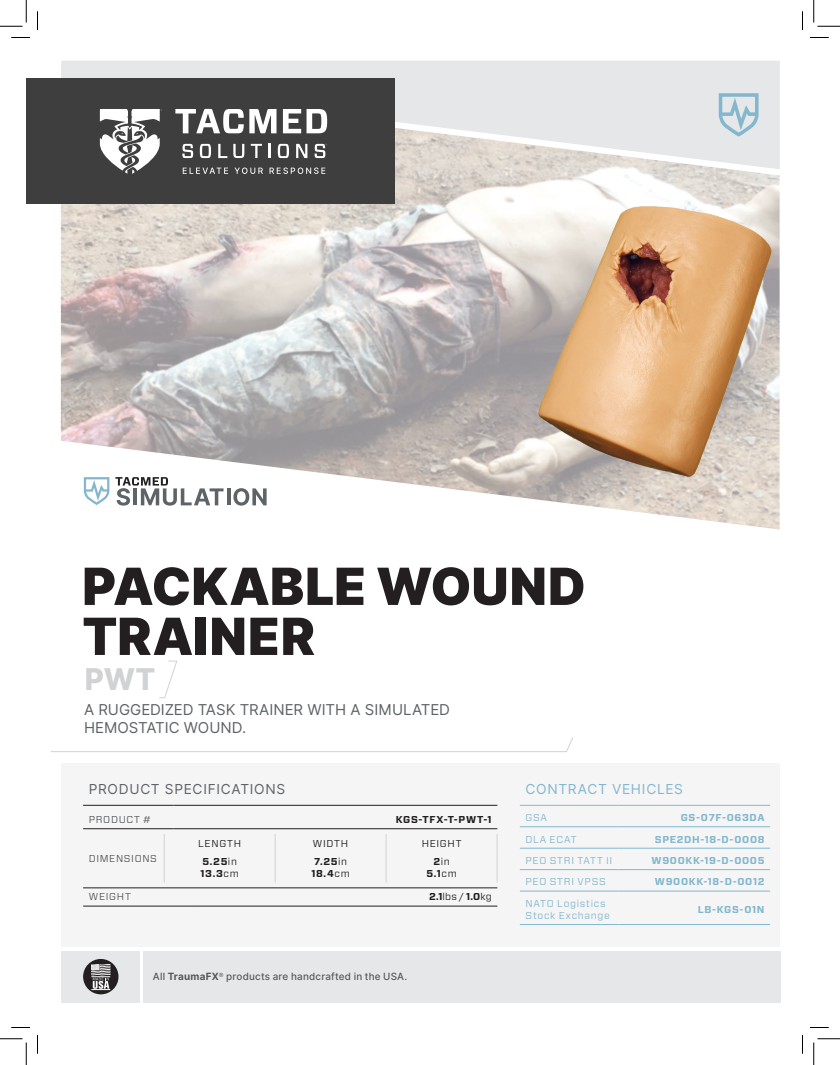
<style>
.page{position:relative;width:840px;height:1065px;background:#fff}
.page>*{position:absolute;margin:0;border:0;box-sizing:border-box;transform-origin:0 0}
.t1{font:900 51.25px/50px "Inter";letter-spacing:.005em;color:#231f20}
.t2{font:800 30px "Inter";color:#d1d2d4}
.t3{font:15px/18px "Inter";letter-spacing:-.005em;color:#5e6367}
.t4{font:13.75px "Inter";letter-spacing:.05em;color:#5e6367}
.t5{font:13.75px "Inter";letter-spacing:.05em;color:#83b7cd}
.t6{font:700 10px "Forza";letter-spacing:.07em;color:#83b7cd}
.t7{font:10px/12px "Forza";letter-spacing:.075em;color:#83b7cd}
.t8{font:700 10px/12px "Forza";letter-spacing:.07em;color:#231f20}
.t9{font:500 10px "Inter";letter-spacing:.02em;color:#57585a}
.t10{font:10px "Forza";letter-spacing:.065em;color:#57585a}
.t11{font:10px "Forza";letter-spacing:.075em;color:#231f20}
.s1{font-weight:400}
.s2{font-weight:700}
</style>
<div class="page">
<img style="left:61px;top:169px;width:719px;height:361px">
<img style="left:539px;top:206px;width:241px;height:271px">
<svg style="left:61px;top:61px;width:719px;height:108px;background:#e6e5e6"></svg>
<div style="left:26px;top:78px;width:369px;height:126px;background:#3e3e3f"></div>
<svg style="left:175px;top:109px;width:102px;height:24px"></svg>
<svg style="left:283px;top:109px;width:18px;height:24px"></svg>
<svg style="left:307px;top:109px;width:20px;height:24px"></svg>
<svg style="left:100px;top:109px;width:62px;height:65px"></svg>
<svg style="left:183px;top:168px;width:45px;height:6px"></svg>
<svg style="left:234px;top:168px;width:29px;height:6px"></svg>
<svg style="left:270px;top:168px;width:55px;height:6px"></svg>
<svg style="left:182px;top:144px;width:11px;height:14px"></svg>
<svg style="left:200px;top:144px;width:11px;height:14px"></svg>
<svg style="left:218px;top:144px;width:9px;height:14px"></svg>
<svg style="left:233px;top:144px;width:11px;height:14px"></svg>
<svg style="left:251px;top:144px;width:11px;height:14px"></svg>
<hr style="left:268px;top:144px;width:3px;height:14px;background:#fff">
<svg style="left:278px;top:144px;width:11px;height:14px"></svg>
<svg style="left:296px;top:144px;width:11px;height:14px"></svg>
<svg style="left:315px;top:144px;width:12px;height:14px"></svg>
<svg style="left:115px;top:477px;width:109px;height:29px"></svg>
<hr style="left:227px;top:488px;width:3px;height:17px;background:#5e6367">
<svg style="left:233px;top:488px;width:34px;height:18px"></svg>
<svg style="left:84px;top:477px;width:25px;height:28px"></svg>
<svg style="left:719px;top:93px;width:40px;height:44px;background:#bed3dd"></svg>
<div style="left:62px;top:763px;width:718px;height:184px;background:#f5f5f6"></div>
<hr style="left:83px;top:805px;width:90px;height:1px;background:#231f20">
<hr style="left:83px;top:828px;width:90px;height:1px;background:#231f20">
<hr style="left:173px;top:805px;width:324px;height:1px;background:#231f20">
<hr style="left:173px;top:828px;width:324px;height:1px;background:#231f20">
<svg style="left:164px;top:834px;width:1px;height:18px"></svg>
<svg style="left:275px;top:834px;width:1px;height:18px"></svg>
<svg style="left:386px;top:834px;width:1px;height:18px"></svg>
<svg style="left:497px;top:834px;width:1px;height:18px"></svg>
<hr style="left:164px;top:852px;width:1px;height:31px;background:#d1d2d4">
<hr style="left:275px;top:852px;width:1px;height:31px;background:#d1d2d4">
<hr style="left:386px;top:852px;width:1px;height:31px;background:#d1d2d4">
<hr style="left:497px;top:852px;width:1px;height:31px;background:#d1d2d4">
<hr style="left:83px;top:888px;width:111px;height:1px;background:#231f20">
<hr style="left:83px;top:906px;width:111px;height:1px;background:#231f20">
<hr style="left:194px;top:888px;width:303px;height:1px;background:#231f20">
<hr style="left:194px;top:906px;width:303px;height:1px;background:#231f20">
<hr style="left:520px;top:805px;width:98px;height:1px;background:#83b7cd">
<hr style="left:618px;top:805px;width:152px;height:1px;background:#83b7cd">
<hr style="left:520px;top:826px;width:98px;height:1px;background:#83b7cd">
<hr style="left:618px;top:826px;width:152px;height:1px;background:#83b7cd">
<hr style="left:520px;top:848px;width:98px;height:1px;background:#83b7cd">
<hr style="left:618px;top:848px;width:152px;height:1px;background:#83b7cd">
<hr style="left:520px;top:869px;width:98px;height:1px;background:#83b7cd">
<hr style="left:618px;top:869px;width:152px;height:1px;background:#83b7cd">
<hr style="left:520px;top:891px;width:98px;height:1px;background:#83b7cd">
<hr style="left:618px;top:891px;width:152px;height:1px;background:#83b7cd">
<hr style="left:520px;top:924px;width:98px;height:1px;background:#83b7cd">
<hr style="left:618px;top:924px;width:152px;height:1px;background:#83b7cd">
<div style="left:143px;top:952px;width:637px;height:51px;background:#e6e7e9"></div>
<div style="left:62px;top:952px;width:78px;height:51px;background:#e6e7e9"></div>
<div style="left:83px;top:959px;width:36px;height:35px;background:#231f20;border-radius:50%"></div>
<svg style="left:91px;top:964px;width:20px;height:26px"></svg>
<svg style="left:159px;top:660px;width:18px;height:38px"></svg>
<svg style="left:50px;top:737px;width:523px;height:15px"></svg>
<svg style="left:11px;top:37px;width:19px;height:1px"></svg>
<svg style="left:810px;top:37px;width:19px;height:1px"></svg>
<svg style="left:11px;top:1027px;width:19px;height:1px"></svg>
<svg style="left:810px;top:1027px;width:19px;height:1px"></svg>
<svg style="left:37px;top:11px;width:1px;height:19px"></svg>
<svg style="left:37px;top:1035px;width:1px;height:19px"></svg>
<svg style="left:802px;top:11px;width:1px;height:19px"></svg>
<svg style="left:802px;top:1035px;width:1px;height:19px"></svg>
<svg style="left:0;top:0;width:27px;height:27px"></svg>
<svg style="left:0;top:1039px;width:27px;height:26px"></svg>
<svg style="left:814px;top:0;width:26px;height:27px"></svg>
<svg style="left:814px;top:1039px;width:26px;height:26px"></svg>
<h1 class="t1" style="left:82px;top:562px;width:505px">PACKABLE WOUND<br>TRAINER</h1>
<h2 class="t2" style="left:85px;top:657px;width:72px">PWT</h2>
<h3 class="t3" style="left:84px;top:701px;width:367px">A RUGGEDIZED TASK TRAINER WITH A SIMULATED<br>HEMOSTATIC WOUND.</h3>
<h3 class="t4" style="left:89px;top:779px;width:198px">PRODUCT SPECIFICATIONS</h3>
<p class="t10" style="left:89px;top:813px;width:64px">PRODUCT #</p>
<p class="t8" style="left:396px;top:814px;width:97px">KGS-TFX-T-PWT-1</p>
<p class="t10" style="left:89px;top:852px;width:70px">DIMENSIONS</p>
<p class="t11" style="left:198px;top:836px;width:45px">LENGTH</p>
<p class="t11" style="left:313px;top:836px;width:37px">WIDTH</p>
<p class="t11" style="left:422px;top:836px;width:41px">HEIGHT</p>
<p class="t8" style="left:200px;top:856px;width:40px">5.25<span class="s1">in<br></span>13.3<span class="s1">cm</span></p>
<p class="t8" style="left:311px;top:856px;width:40px">7.25<span class="s1">in<br></span>18.4<span class="s1">cm</span></p>
<p class="t8" style="left:426px;top:856px;width:32px;text-align:center">2<span class="s1">in<br></span>5.1<span class="s1">cm</span></p>
<p class="t10" style="left:89px;top:890px;width:44px">WEIGHT</p>
<p class="t8" style="left:429px;top:891px;width:64px">2.1<span class="s1">lbs /</span> 1.0<span class="s1">kg</span></p>
<p class="t9" style="left:153px;top:969px;width:256px">All <span class="s2">TraumaFX</span><sup>®</sup> products are handcrafted in the USA.</p>
<h3 class="t5" style="left:525px;top:779px;width:159px">CONTRACT VEHICLES</h3>
<p class="t7" style="left:525px;top:812px;width:23px">GSA</p>
<p class="t6" style="left:681px;top:811px;width:85px">GS-07F-063DA</p>
<p class="t7" style="left:525px;top:833px;width:53px">DLA ECAT</p>
<p class="t6" style="left:655px;top:832px;width:111px">SPE2DH-18-D-0008</p>
<p class="t7" style="left:525px;top:854px;width:88px">PEO STRI TATT II</p>
<p class="t6" style="left:652px;top:854px;width:114px">W900KK-19-D-0005</p>
<p class="t7" style="left:525px;top:876px;width:82px">PEO STRI VPSS</p>
<p class="t6" style="left:655px;top:875px;width:111px">W900KK-18-D-0012</p>
<p class="t7" style="left:525px;top:897px;width:86px">NATO Logistics<br>Stock Exchange</p>
<p class="t6" style="left:698px;top:903px;width:68px">LB-KGS-01N</p>
</div>
